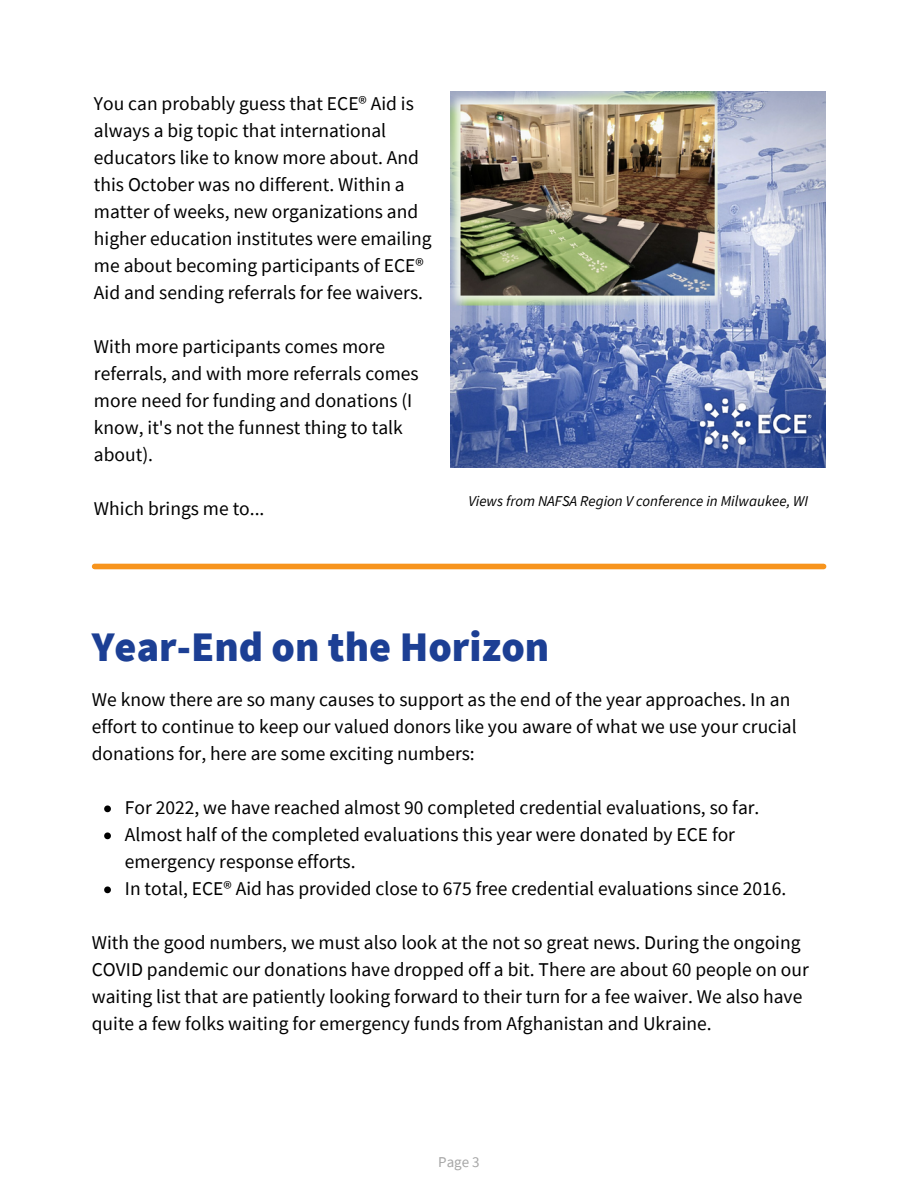
<style>
.page{position:relative;width:918px;height:1188px;background:#fff}
.page>*{position:absolute;margin:0;border:0;box-sizing:border-box;transform-origin:0 0}
.t1{font:900 42px "Source Sans Pro";color:#1c3f94}
.t2{font:19.5px/27px "Source Sans Pro";color:#000}
.t3{font:italic 15px "Source Sans Pro";color:#000}
.t4{font:15px "Source Sans Pro";color:#a6a6a6}
</style>
<div class="page">
<img style="left:450px;top:92px;width:376px;height:376px">
<svg style="left:104px;top:805px;width:7px;height:7px"></svg>
<svg style="left:104px;top:832px;width:7px;height:7px"></svg>
<svg style="left:104px;top:886px;width:7px;height:7px"></svg>
<div style="left:95px;top:564px;width:729px;height:5px;background:#f7941d"></div>
<p class="t2" style="left:94px;top:90px;width:339px">You can probably guess that ECE® Aid is always a big topic that international educators like to know more about. And this October was no different. Within a matter of weeks, new organizations and higher education institutes were emailing me about becoming participants of ECE® Aid and sending referrals for fee waivers.</p>
<p class="t2" style="left:94px;top:333px;width:326px">With more participants comes more referrals, and with more referrals comes more need for funding and donations (I know, it's not the funnest thing to talk about).</p>
<p class="t2" style="left:94px;top:495px;width:172px">Which brings me to...</p>
<p class="t3" style="left:468px;top:492px;width:341px">Views from NAFSA Region V conference in Milwaukee, WI</p>
<h1 class="t1" style="left:92px;top:620px;width:459px">Year-End on the Horizon</h1>
<p class="t2" style="left:92px;top:686px;width:706px">We know there are so many causes to support as the end of the year approaches. In an effort to continue to keep our valued donors like you aware of what we use your crucial donations for, here are some exciting numbers:</p>
<p class="t2" style="left:125px;top:794px;width:663px">For 2022, we have reached almost 90 completed credential evaluations, so far.<br>Almost half of the completed evaluations this year were donated by ECE for emergency response efforts.<br>In total, ECE® Aid has provided close to 675 free credential evaluations since 2016.</p>
<p class="t2" style="left:92px;top:929px;width:719px">With the good numbers, we must also look at the not so great news. During the ongoing COVID pandemic our donations have dropped off a bit. There are about 60 people on our waiting list that are patiently looking forward to their turn for a fee waiver. We also have quite a few folks waiting for emergency funds from Afghanistan and Ukraine.</p>
<p class="t4" style="left:438px;top:1152px;width:43px">Page 3</p>
</div>
